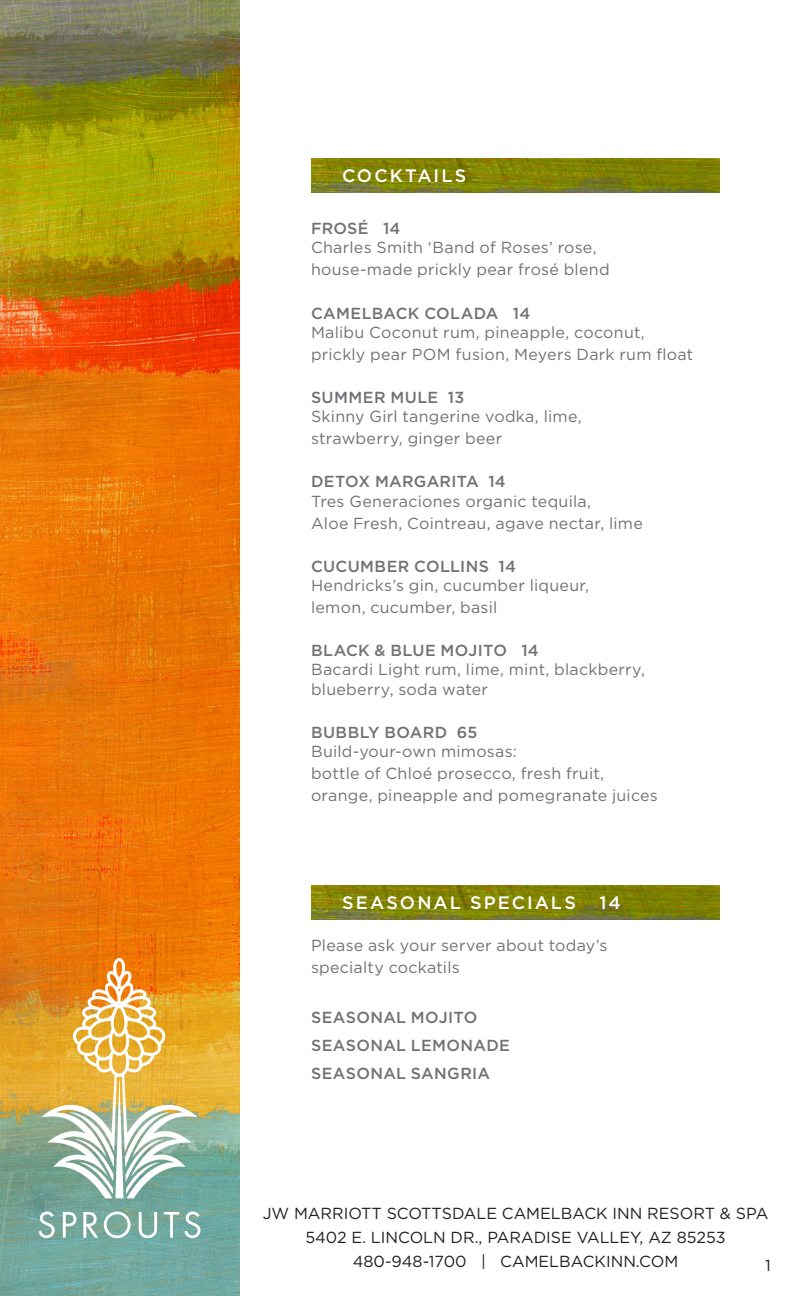
<style>
.page{position:relative;width:792px;height:1296px;background:#fff}
.page>*{position:absolute;margin:0;border:0;box-sizing:border-box;transform-origin:0 0}
.t1{font:500 18px "Gotham";letter-spacing:.115em;color:#fff}
.t2{font:16px/22px "Gotham";letter-spacing:.015em;color:#717275}
.t3{font:500 16px "Gotham";letter-spacing:.02em;color:#717275}
.t4{font:16px/24px "Gotham";color:#231f20;text-align:center}
</style>
<div class="page">
<img style="left:0;top:0;width:239px;height:1296px">
<img style="left:34px;top:956px;width:171px;height:256px">
<svg style="left:39px;top:1212px;width:16px;height:26px"></svg>
<svg style="left:63px;top:1212px;width:13px;height:26px"></svg>
<svg style="left:83px;top:1212px;width:15px;height:26px"></svg>
<svg style="left:104px;top:1212px;width:27px;height:26px"></svg>
<svg style="left:139px;top:1212px;width:18px;height:26px"></svg>
<svg style="left:164px;top:1212px;width:36px;height:26px"></svg>
<img style="left:311px;top:158px;width:409px;height:35px">
<img style="left:311px;top:885px;width:409px;height:34px">
<p class="t1" style="left:342px;top:164px;width:126px">COCKTAILS</p>
<p class="t3" style="left:311px;top:218px;width:91px">FROSÉ 14</p>
<p class="t2" style="left:311px;top:236px;width:300px">Charles Smith ‘Band of Roses’ rose, house-made prickly pear frosé blend</p>
<p class="t3" style="left:311px;top:302px;width:221px">CAMELBACK COLADA 14</p>
<p class="t2" style="left:311px;top:321px;width:384px">Malibu Coconut rum, pineapple, coconut, prickly pear POM fusion, Meyers Dark rum float</p>
<p class="t3" style="left:311px;top:387px;width:155px">SUMMER MULE 13</p>
<p class="t2" style="left:311px;top:405px;width:272px">Skinny Girl tangerine vodka, lime, strawberry, ginger beer</p>
<p class="t3" style="left:311px;top:471px;width:196px">DETOX MARGARITA 14</p>
<p class="t2" style="left:311px;top:490px;width:333px">Tres Generaciones organic tequila,<br>Aloe Fresh, Cointreau, agave nectar, lime</p>
<p class="t3" style="left:311px;top:556px;width:206px">CUCUMBER COLLINS 14</p>
<p class="t2" style="left:311px;top:574px;width:280px">Hendricks’s gin, cucumber liqueur, lemon, cucumber, basil</p>
<p class="t3" style="left:311px;top:640px;width:229px">BLACK &amp; BLUE MOJITO 14</p>
<p class="t2" style="left:311px;top:660px;width:336px;line-height:19.2px">Bacardi Light rum, lime, mint, blackberry, blueberry, soda water</p>
<p class="t3" style="left:311px;top:722px;width:168px">BUBBLY BOARD 65</p>
<p class="t2" style="left:311px;top:740px;width:348px">Build-your-own mimosas:<br>bottle of Chloé prosecco, fresh fruit, orange, pineapple and pomegranate juices</p>
<p class="t1" style="left:342px;top:891px;width:235px">SEASONAL SPECIALS</p>
<p class="t1" style="left:599px;top:891px;width:23px">14</p>
<p class="t2" style="left:311px;top:934px;width:298px">Please ask your server about today’s specialty cockatils</p>
<p class="t3" style="left:311px;top:1007px;width:168px">SEASONAL MOJITO</p>
<p class="t3" style="left:311px;top:1035px;width:200px">SEASONAL LEMONADE</p>
<p class="t3" style="left:311px;top:1063px;width:181px">SEASONAL SANGRIA</p>
<p class="t4" style="left:263px;top:1201px;width:507px">JW MARRIOTT SCOTTSDALE CAMELBACK INN RESORT &amp; SPA</p>
<p class="t4" style="left:305px;top:1225px;width:422px">5402 E. LINCOLN DR., PARADISE VALLEY, AZ 85253<br>480-948-1700 | CAMELBACKINN.COM</p>
<p class="t4" style="left:765px;top:1253px;width:7px">1</p>
</div>
